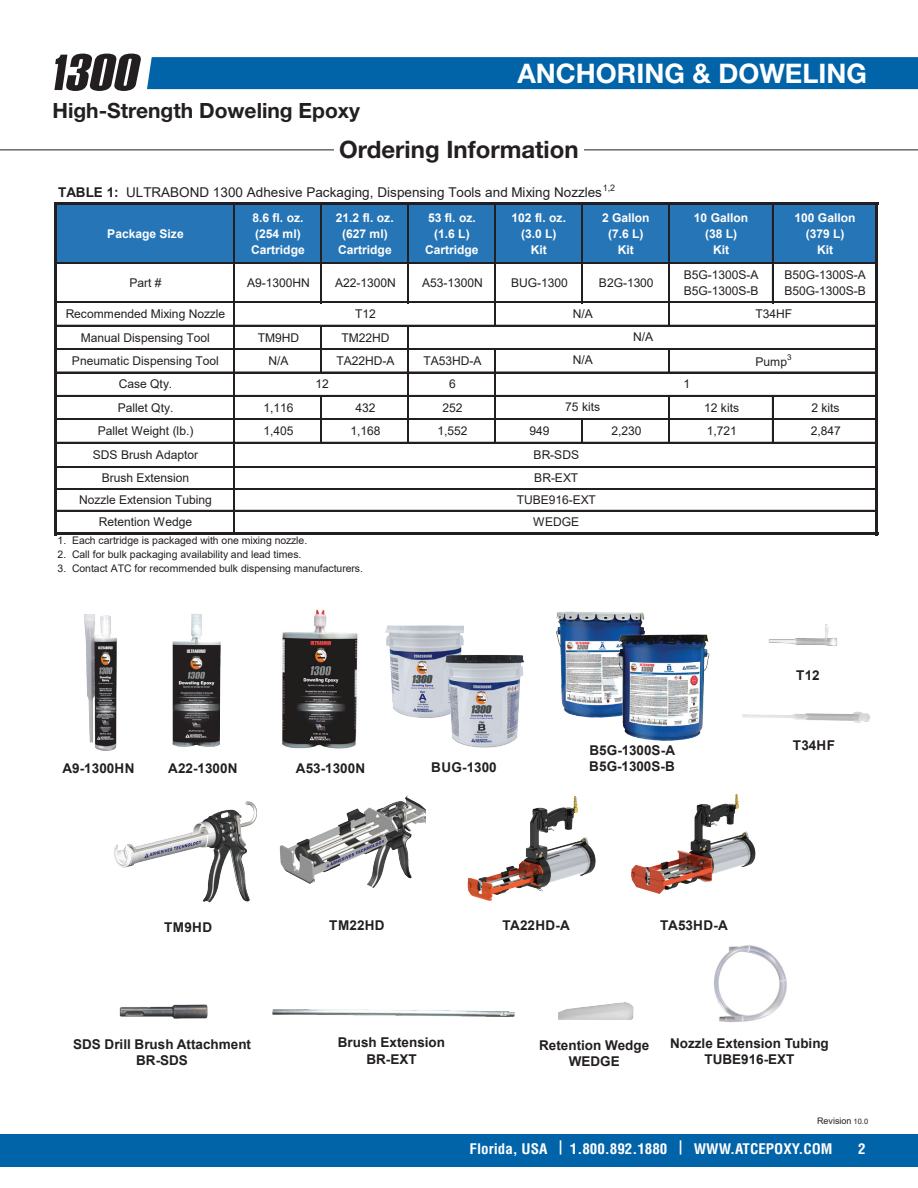
<style>
.page{position:relative;width:918px;height:1188px;background:#fff}
.page>*{position:absolute;margin:0;border:0;box-sizing:border-box;transform-origin:0 0}
.t1{font:700 27px "Helvetica Neue LT Pro";color:#fff}
.t2{font:700 24px "Helvetica Neue LT Pro";color:#231f20}
.t3{font:700 21px "Helvetica Neue LT Pro";color:#231f20}
.t4{font:700 condensed 14.25px "Helvetica LT Std";color:#fff;scale:1.05 1}
.t5{font:700 13.5px/16.2px "Arial";color:#231f20;text-align:center}
.t6{font:13.5px "Arial";letter-spacing:.005em;color:#231f20}
.t7{font:12px/15.3px "Arial";letter-spacing:-.005em;color:#231f20;text-align:center}
.t8{font:700 12px/15.9px "Arial";color:#fff;text-align:center}
.t9{font:10.5px "Arial";letter-spacing:-.005em;color:#231f20}
.t10{font:9px "Arial";color:#231f20}
.t11{font:700 8.85px "Arial";letter-spacing:-.005em;color:#040503}
.t12{font:8.1px "Arial";color:#231f20}
.t13{font:7.5px "Arial";color:#231f20}
.s1{font-weight:700}
</style>
<div class="page">
<div style="left:0;top:1134px;width:918px;height:32px;background:#0163a8"></div>
<svg style="left:54px;top:54px;width:864px;height:37px;background:#2c77ac"></svg>
<div style="left:56px;top:204px;width:821px;height:60px;background:#2675b6"></div>
<hr style="left:320px;top:205px;width:1px;height:98px;background:#231f20">
<hr style="left:321px;top:205px;width:1px;height:98px;background:#231f20">
<hr style="left:407px;top:205px;width:1px;height:98px;background:#231f20">
<hr style="left:408px;top:205px;width:1px;height:98px;background:#231f20">
<hr style="left:494px;top:205px;width:1px;height:121px;background:#231f20">
<hr style="left:495px;top:205px;width:1px;height:122px;background:#231f20">
<hr style="left:668px;top:205px;width:2px;height:122px;background:#231f20">
<hr style="left:320px;top:327px;width:1px;height:46px;background:#231f20">
<hr style="left:321px;top:327px;width:1px;height:46px;background:#231f20">
<hr style="left:668px;top:350px;width:2px;height:23px;background:#231f20">
<hr style="left:772px;top:205px;width:2px;height:98px;background:#231f20">
<hr style="left:581px;top:205px;width:2px;height:98px;background:#231f20">
<hr style="left:54px;top:202px;width:3px;height:333px;background:#231f20">
<hr style="left:234px;top:205px;width:1px;height:327px;background:#231f20">
<hr style="left:320px;top:397px;width:1px;height:47px;background:#231f20">
<hr style="left:321px;top:397px;width:1px;height:47px;background:#231f20">
<hr style="left:407px;top:327px;width:1px;height:117px;background:#231f20">
<hr style="left:408px;top:327px;width:1px;height:117px;background:#231f20">
<hr style="left:494px;top:350px;width:1px;height:94px;background:#231f20">
<hr style="left:495px;top:350px;width:1px;height:94px;background:#231f20">
<hr style="left:581px;top:420px;width:2px;height:24px;background:#231f20">
<hr style="left:668px;top:397px;width:2px;height:47px;background:#231f20">
<hr style="left:772px;top:397px;width:2px;height:47px;background:#231f20">
<hr style="left:875px;top:205px;width:3px;height:330px;background:#231f20">
<hr style="left:57px;top:202px;width:821px;height:3px;background:#231f20">
<hr style="left:57px;top:262px;width:818px;height:1px;background:#231f20">
<hr style="left:57px;top:263px;width:818px;height:1px;background:#231f20">
<hr style="left:57px;top:302px;width:818px;height:1px;background:#231f20">
<hr style="left:57px;top:325px;width:818px;height:2px;background:#231f20">
<hr style="left:57px;top:348px;width:818px;height:1px;background:#231f20">
<hr style="left:57px;top:349px;width:818px;height:1px;background:#231f20">
<hr style="left:57px;top:372px;width:818px;height:1px;background:#231f20">
<hr style="left:57px;top:395px;width:818px;height:2px;background:#231f20">
<hr style="left:57px;top:419px;width:818px;height:1px;background:#231f20">
<hr style="left:57px;top:442px;width:818px;height:2px;background:#231f20">
<hr style="left:57px;top:466px;width:818px;height:1px;background:#231f20">
<hr style="left:57px;top:467px;width:818px;height:1px;background:#231f20">
<hr style="left:57px;top:488px;width:818px;height:2px;background:#231f20">
<hr style="left:57px;top:510px;width:818px;height:2px;background:#231f20">
<hr style="left:57px;top:532px;width:821px;height:3px;background:#231f20">
<hr style="left:0;top:150px;width:918px;height:1px;background:#231f20">
<div style="left:334px;top:140px;width:250px;height:28px;background:#fff"></div>
<img style="left:556px;top:611px;width:89px;height:107px">
<img style="left:614px;top:626px;width:96px;height:115px">
<img style="left:385px;top:625px;width:78px;height:93px">
<img style="left:433px;top:642px;width:91px;height:106px">
<img style="left:172px;top:614px;width:49px;height:133px">
<img style="left:84px;top:614px;width:33px;height:137px">
<img style="left:282px;top:609px;width:76px;height:140px">
<img style="left:114px;top:801px;width:143px;height:102px">
<img style="left:467px;top:796px;width:129px;height:105px">
<img style="left:279px;top:795px;width:147px;height:93px">
<img style="left:631px;top:794px;width:125px;height:100px">
<img style="left:119px;top:1004px;width:89px;height:15px">
<img style="left:272px;top:1009px;width:243px;height:8px">
<img style="left:558px;top:1002px;width:76px;height:18px">
<img style="left:713px;top:945px;width:74px;height:77px">
<img style="left:768px;top:624px;width:69px;height:22px">
<div style="left:751px;top:633px;width:9px;height:14px;border:2px solid #fff;border-radius:50%"></div>
<img style="left:742px;top:711px;width:129px;height:12px">
<h3 class="t3" style="left:52px;top:97px;width:309px">High-Strength Doweling Epoxy</h3>
<h1 class="t1" style="left:517px;top:56px;width:351px">ANCHORING &amp; DOWELING</h1>
<h2 class="t2" style="left:339px;top:134px;width:241px">Ordering Information</h2>
<p class="t6" style="left:58px;top:183px;width:545px"><span class="s1">TABLE 1:</span> ULTRABOND 1300 Adhesive Packaging, Dispensing Tools and Mixing Nozzles</p>
<p class="t10" style="left:603px;top:181px;width:14px">1,2</p>
<p class="t8" style="left:107px;top:226px;width:78px">Package Size</p>
<p class="t8" style="left:251px;top:210px;width:55px">8.6 fl. oz. (254 ml)<br>Cartridge</p>
<p class="t8" style="left:336px;top:210px;width:59px">21.2 fl. oz. (627 ml)<br>Cartridge</p>
<p class="t8" style="left:425px;top:210px;width:55px">53 fl. oz. (1.6 L)<br>Cartridge</p>
<p class="t8" style="left:512px;top:210px;width:56px">102 fl. oz. (3.0 L)<br>Kit</p>
<p class="t8" style="left:602px;top:210px;width:49px">2 Gallon (7.6 L)<br>Kit</p>
<p class="t8" style="left:694px;top:210px;width:56px">10 Gallon (38 L)<br>Kit</p>
<p class="t8" style="left:795px;top:210px;width:62px">100 Gallon (379 L)<br>Kit</p>
<p class="t7" style="left:129px;top:275px;width:34px">Part #</p>
<p class="t7" style="left:247px;top:275px;width:64px">A9-1300HN</p>
<p class="t7" style="left:335px;top:275px;width:62px">A22-1300N</p>
<p class="t7" style="left:422px;top:275px;width:62px">A53-1300N</p>
<p class="t7" style="left:511px;top:275px;width:58px">BUG-1300</p>
<p class="t7" style="left:599px;top:275px;width:56px">B2G-1300</p>
<p class="t7" style="left:684px;top:267px;width:76px;text-align:left">B5G-1300S-A<br>B5G-1300S-B</p>
<p class="t7" style="left:784px;top:267px;width:83px;text-align:left">B50G-1300S-A<br>B50G-1300S-B</p>
<p class="t7" style="left:66px;top:302px;width:161px;line-height:23.4px">Recommended Mixing Nozzle<br>Manual Dispensing Tool</p>
<p class="t7" style="left:755px;top:306px;width:38px">T34HF</p>
<p class="t7" style="left:573px;top:306px;width:22px">N/A</p>
<p class="t7" style="left:355px;top:306px;width:22px">T12</p>
<p class="t7" style="left:633px;top:329px;width:22px">N/A</p>
<p class="t7" style="left:258px;top:330px;width:43px">TM9HD</p>
<p class="t7" style="left:341px;top:330px;width:49px">TM22HD</p>
<p class="t12" style="left:787px;top:351px;width:6px">3</p>
<p class="t7" style="left:573px;top:352px;width:22px">N/A</p>
<p class="t7" style="left:72px;top:353px;width:148px">Pneumatic Dispensing Tool</p>
<p class="t7" style="left:268px;top:353px;width:22px">N/A</p>
<p class="t7" style="left:336px;top:353px;width:60px">TA22HD-A</p>
<p class="t7" style="left:423px;top:353px;width:60px">TA53HD-A</p>
<p class="t7" style="left:119px;top:376px;width:55px">Case Qty.</p>
<p class="t7" style="left:449px;top:376px;width:8px">6</p>
<p class="t7" style="left:118px;top:400px;width:57px">Pallet Qty.</p>
<p class="t7" style="left:264px;top:400px;width:32px">1,116</p>
<p class="t7" style="left:356px;top:400px;width:22px">432</p>
<p class="t7" style="left:442px;top:400px;width:22px">252</p>
<p class="t7" style="left:704px;top:400px;width:36px">12 kits</p>
<p class="t7" style="left:811px;top:400px;width:30px">2 kits</p>
<p class="t7" style="left:98px;top:423px;width:97px">Pallet Weight (lb.)</p>
<p class="t7" style="left:264px;top:423px;width:32px">1,405</p>
<p class="t7" style="left:350px;top:423px;width:32px">1,168</p>
<p class="t7" style="left:437px;top:423px;width:32px">1,552</p>
<p class="t7" style="left:529px;top:423px;width:22px">949</p>
<p class="t7" style="left:611px;top:423px;width:32px">2,230</p>
<p class="t7" style="left:707px;top:423px;width:32px">1,721</p>
<p class="t7" style="left:811px;top:423px;width:32px">2,847</p>
<p class="t7" style="left:93px;top:443px;width:107px;line-height:23.2px">SDS Brush Adaptor<br>Brush Extension</p>
<p class="t7" style="left:79px;top:489px;width:134px;line-height:22.4px">Nozzle Extension Tubing<br>Retention Wedge</p>
<p class="t7" style="left:756px;top:354px;width:33px">Pump</p>
<p class="t7" style="left:315px;top:376px;width:15px">12</p>
<p class="t7" style="left:683px;top:376px;width:8px">1</p>
<p class="t7" style="left:565px;top:399px;width:36px">75 kits</p>
<p class="t7" style="left:534px;top:443px;width:47px;line-height:23.2px;text-align:left">BR-SDS<br>BR-EXT</p>
<p class="t7" style="left:517px;top:488px;width:81px;line-height:22.4px">TUBE916-EXT<br>WEDGE</p>
<p class="t9" style="left:58px;top:533px;width:251px">1. Each cartridge is packaged with one mixing nozzle.</p>
<p class="t9" style="left:58px;top:547px;width:245px">2. Call for bulk packaging availability and lead times.</p>
<p class="t9" style="left:58px;top:561px;width:307px">3. Contact ATC for recommended bulk dispensing manufacturers.</p>
<p class="t5" style="left:589px;top:742px;width:87px">B5G-1300S-A</p>
<p class="t5" style="left:62px;top:760px;width:74px">A9-1300HN</p>
<p class="t5" style="left:296px;top:760px;width:71px">A53-1300N</p>
<p class="t5" style="left:589px;top:759px;width:87px">B5G-1300S-B</p>
<p class="t5" style="left:168px;top:760px;width:71px">A22-1300N</p>
<p class="t5" style="left:431px;top:760px;width:67px">BUG-1300</p>
<p class="t5" style="left:164px;top:919px;width:49px">TM9HD</p>
<p class="t5" style="left:329px;top:917px;width:57px">TM22HD</p>
<p class="t5" style="left:502px;top:917px;width:69px">TA22HD-A</p>
<p class="t5" style="left:660px;top:918px;width:69px">TA53HD-A</p>
<p class="t5" style="left:796px;top:667px;width:25px">T12</p>
<p class="t11" style="left:791px;top:732px;width:29px">T34HF</p>
<p class="t5" style="left:793px;top:737px;width:44px">T34HF</p>
<p class="t5" style="left:73px;top:1036px;width:180px">SDS Drill Brush Attachment<br>BR-SDS</p>
<p class="t5" style="left:338px;top:1035px;width:109px">Brush Extension<br>BR-EXT</p>
<p class="t5" style="left:539px;top:1037px;width:112px">Retention Wedge<br>WEDGE</p>
<p class="t5" style="left:670px;top:1035px;width:160px">Nozzle Extension Tubing<br>TUBE916-EXT</p>
<p class="t10" style="left:817px;top:1115px;width:36px">Revision</p>
<p class="t13" style="left:854px;top:1117px;width:16px">10.0</p>
<p class="t4" style="left:470px;top:1139px;width:347px">Florida, USA | 1.800.892.1880 | WWW.ATCEPOXY.COM</p>
<p class="t4" style="left:858px;top:1139px;width:9px">2</p>
</div>
